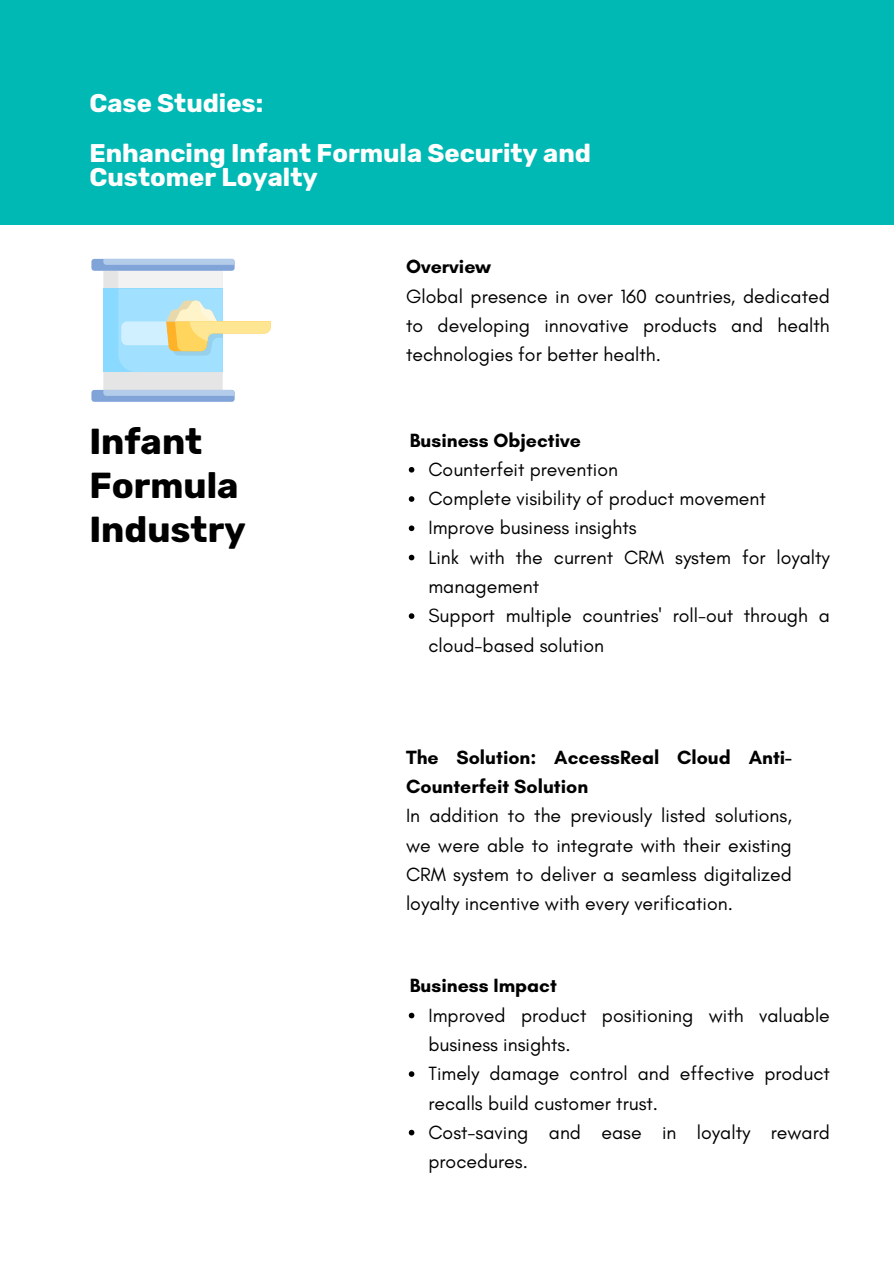
<style>
.page{position:relative;width:894px;height:1264px;background:#fff}
.page>*{position:absolute;margin:0;border:0;box-sizing:border-box;transform-origin:0 0}
.t1{font:700 36px/43.8px "Rubik";color:#000}
.t2{font:700 25.5px/24.8px "Rubik";color:#fff}
.t3{font:19.5px/29.2px "Glacial Indifference";color:#000}
.t4{font:700 19.5px/29.2px "Glacial Indifference";color:#000}
</style>
<div class="page">
<svg style="left:91px;top:259px;width:179px;height:143px"></svg>
<div style="left:0;top:0;width:893px;height:224px;background:#00b8b4"></div>
<svg style="left:408px;top:467px;width:6px;height:5px"></svg>
<svg style="left:408px;top:496px;width:6px;height:6px"></svg>
<svg style="left:408px;top:525px;width:6px;height:6px"></svg>
<svg style="left:408px;top:554px;width:6px;height:6px"></svg>
<svg style="left:408px;top:613px;width:6px;height:6px"></svg>
<svg style="left:408px;top:1012px;width:6px;height:6px"></svg>
<svg style="left:408px;top:1071px;width:6px;height:5px"></svg>
<svg style="left:408px;top:1129px;width:6px;height:6px"></svg>
<h2 class="t2" style="left:89px;top:91px;width:175px">Case Studies:</h2>
<h2 class="t2" style="left:89px;top:140px;width:503px">Enhancing Infant Formula Security and<br>Customer Loyalty</h2>
<p class="t1" style="left:89px;top:419px;width:158px">Infant<br>Formula<br>Industry</p>
<p class="t4" style="left:406px;top:252px;width:86px">Overview</p>
<p class="t3" style="left:406px;top:281px;width:425px;text-align:justify">Global presence in over 160 countries, dedicated to developing innovative products and health technologies for better health.</p>
<p class="t4" style="left:410px;top:425px;width:172px">Business Objective</p>
<h1 class="t3" style="left:428px;top:454px;width:191px">Counterfeit prevention</h1>
<h3 class="t3" style="left:428px;top:484px;width:339px">Complete visibility of product movement</h3>
<p class="t3" style="left:428px;top:513px;width:210px">Improve business insights</p>
<p class="t3" style="left:428px;top:542px;width:403px">Link with the current CRM system for loyalty management</p>
<p class="t3" style="left:428px;top:601px;width:403px">Support multiple countries' roll-out through a cloud-based solution</p>
<p class="t4" style="left:406px;top:742px;width:387px">The Solution: AccessReal Cloud Anti-<br>Counterfeit Solution</p>
<p class="t3" style="left:406px;top:801px;width:387px;text-align:justify">In addition to the previously listed solutions, we were able to integrate with their existing CRM system to deliver a seamless digitalized loyalty incentive with every verification.</p>
<p class="t4" style="left:410px;top:971px;width:148px">Business Impact</p>
<h3 class="t3" style="left:428px;top:1000px;width:403px">Improved product positioning with valuable business insights.</h3>
<p class="t3" style="left:428px;top:1058px;width:403px">Timely damage control and effective product recalls build customer trust.</p>
<p class="t3" style="left:428px;top:1117px;width:403px">Cost-saving and ease in loyalty reward procedures.</p>
</div>
